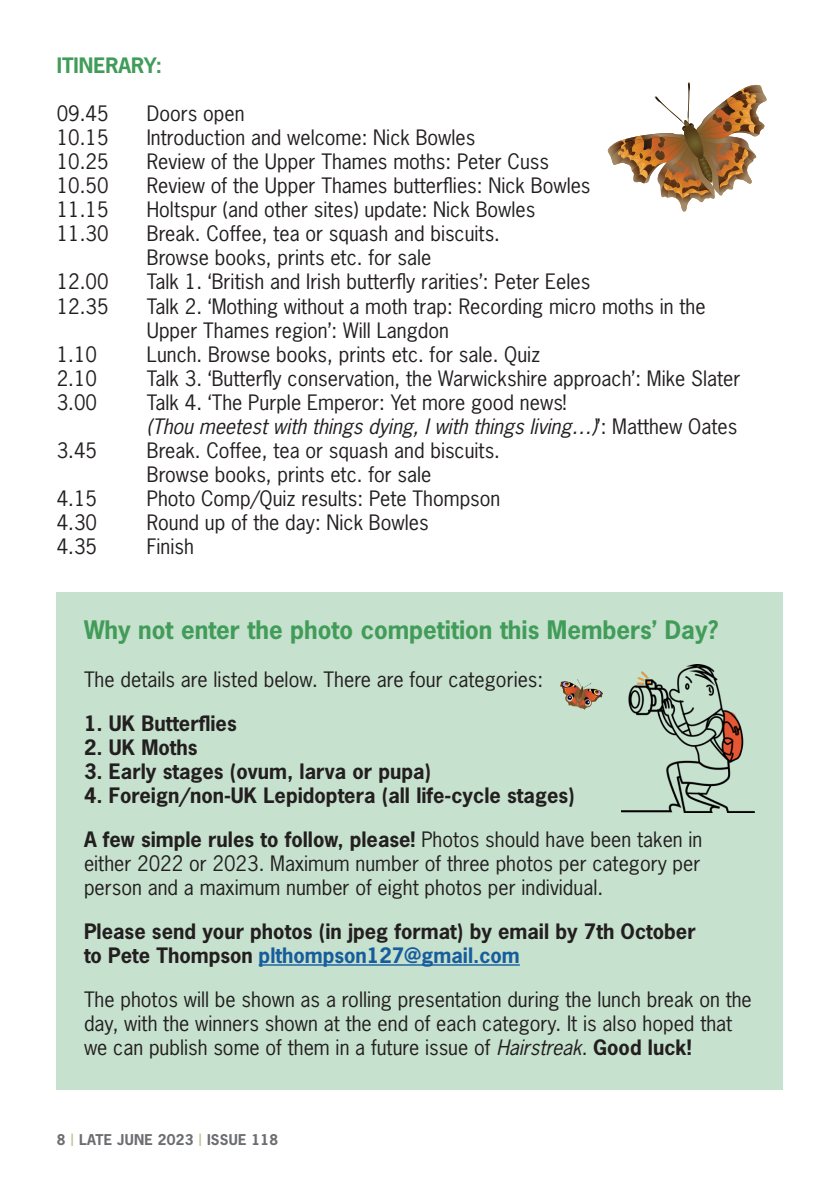
<style>
.page{position:relative;width:840px;height:1191px;background:#fff}
.page>*{position:absolute;margin:0;border:0;box-sizing:border-box;transform-origin:0 0}
.Body_Copy_Bold{font:700 24px "News Gothic";color:#429c59}
.Body_Copy_Bold-2{font:20px/24px "News Gothic";color:#231f20;text-align:justify}
.Body_Copy_Bold-3{font:700 20px "News Gothic";color:#231f20}
.Body_Copy_Bold-4{font:italic 20px "News Gothic";color:#231f20}
.Body_Copy_Bold-5{font:700 20px "News Gothic";color:#175d9e}
.Body_Copy_Bold-6{font:700 20px "News Gothic";color:#429c59}
.t1{font:700 14px "News Gothic";letter-spacing:.02em;color:#6c6d70}
.s1{font-style:normal}
.s2{font-weight:700}
.s3{color:#231f20}
.s4{font-style:italic}
.s5{font-weight:400;font-size:16px;color:#adc287}
</style>
<div class="page">
<div style="left:57px;top:592px;width:725px;height:498px;background:#c6e1cd"></div>
<hr style="left:258px;top:964px;width:261px;height:1px;background:#175d9e">
<img style="left:621px;top:664px;width:133px;height:148px">
<svg style="left:560px;top:679px;width:43px;height:31px"></svg>
<svg style="left:607px;top:82px;width:159px;height:130px"></svg>
<p class="Body_Copy_Bold-6" style="left:57px;top:53px;width:107px">ITINERARY:</p>
<p class="Body_Copy_Bold-2" style="left:57px;top:101px;width:53px">09.45</p>
<p class="Body_Copy_Bold-2" style="left:147px;top:101px;width:99px">Doors open</p>
<p class="Body_Copy_Bold-2" style="left:57px;top:125px;width:53px">10.15</p>
<p class="Body_Copy_Bold-2" style="left:147px;top:125px;width:330px">Introduction and welcome: Nick Bowles</p>
<p class="Body_Copy_Bold-2" style="left:57px;top:149px;width:53px">10.25</p>
<p class="Body_Copy_Bold-2" style="left:147px;top:149px;width:403px">Review of the Upper Thames moths: Peter Cuss</p>
<p class="Body_Copy_Bold-2" style="left:57px;top:173px;width:53px">10.50</p>
<p class="Body_Copy_Bold-2" style="left:147px;top:173px;width:445px">Review of the Upper Thames butterflies: Nick Bowles</p>
<p class="Body_Copy_Bold-2" style="left:57px;top:197px;width:53px">11.15</p>
<p class="Body_Copy_Bold-2" style="left:147px;top:197px;width:390px">Holtspur (and other sites) update: Nick Bowles</p>
<p class="Body_Copy_Bold-2" style="left:57px;top:221px;width:53px">11.30</p>
<p class="Body_Copy_Bold-2" style="left:147px;top:221px;width:354px">Break. Coffee, tea or squash and biscuits.</p>
<p class="Body_Copy_Bold-2" style="left:147px;top:245px;width:286px">Browse books, prints etc. for sale</p>
<p class="Body_Copy_Bold-2" style="left:57px;top:269px;width:53px">12.00</p>
<p class="Body_Copy_Bold-2" style="left:147px;top:269px;width:445px">Talk 1. ‘British and Irish butterfly rarities’: Peter Eeles</p>
<p class="Body_Copy_Bold-2" style="left:57px;top:293px;width:53px">12.35</p>
<p class="Body_Copy_Bold-2" style="left:147px;top:293px;width:560px">Talk 2. ‘Mothing without a moth trap: Recording micro moths in the</p>
<p class="Body_Copy_Bold-2" style="left:147px;top:317px;width:303px">Upper Thames region’: Will Langdon</p>
<p class="Body_Copy_Bold-2" style="left:57px;top:341px;width:42px">1.10</p>
<p class="Body_Copy_Bold-2" style="left:147px;top:341px;width:395px">Lunch. Browse books, prints etc. for sale. Quiz</p>
<p class="Body_Copy_Bold-2" style="left:57px;top:365px;width:42px">2.10</p>
<p class="Body_Copy_Bold-2" style="left:147px;top:365px;width:594px">Talk 3. ‘Butterfly conservation, the Warwickshire approach’: Mike Slater</p>
<p class="Body_Copy_Bold-2" style="left:57px;top:389px;width:42px">3.00</p>
<p class="Body_Copy_Bold-2" style="left:147px;top:389px;width:421px">Talk 4. ‘The Purple Emperor: Yet more good news!</p>
<p class="Body_Copy_Bold-4" style="left:147px;top:413px;width:591px">(Thou meetestwith thingsdying,Iwith thingsliving…)<span class="s1">’ : M a t t h e w O a t e s</span></p>
<p class="Body_Copy_Bold-2" style="left:57px;top:437px;width:42px">3.45</p>
<p class="Body_Copy_Bold-2" style="left:147px;top:437px;width:354px">Break. Coffee, tea or squash and biscuits.</p>
<p class="Body_Copy_Bold-2" style="left:147px;top:461px;width:286px">Browse books, prints etc. for sale</p>
<p class="Body_Copy_Bold-2" style="left:57px;top:485px;width:42px">4.15</p>
<p class="Body_Copy_Bold-2" style="left:147px;top:485px;width:355px">Photo Comp/Quiz results: Pete Thompson</p>
<p class="Body_Copy_Bold-2" style="left:57px;top:509px;width:42px">4.30</p>
<p class="Body_Copy_Bold-2" style="left:147px;top:509px;width:283px">Round up of the day: Nick Bowles</p>
<p class="Body_Copy_Bold-2" style="left:57px;top:533px;width:42px">4.35</p>
<p class="Body_Copy_Bold-2" style="left:147px;top:533px;width:49px">Finish</p>
<p class="Body_Copy_Bold" style="left:84px;top:614px;width:635px">Why not enter the photo competition this Members’ Day?</p>
<p class="Body_Copy_Bold-2" style="left:84px;top:667px;width:460px">The details are listed below. There are four categories:</p>
<p class="Body_Copy_Bold-3" style="left:84px;top:710px;width:154px">1. UK Butterflies</p>
<p class="Body_Copy_Bold-3" style="left:84px;top:734px;width:115px">2. UK Moths</p>
<p class="Body_Copy_Bold-3" style="left:84px;top:758px;width:348px">3. Early stages (ovum, larva or pupa)</p>
<p class="Body_Copy_Bold-3" style="left:84px;top:782px;width:492px">4. Foreign/non-UK Lepidoptera (all life-cycle stages)</p>
<p class="Body_Copy_Bold-2" style="left:84px;top:827px;width:619px"><span class="s2">A few simple rules to follow, please!</span> Photos should have been taken in either 2022 or 2023. Maximum number of three photos per category per person and a maximum number of eight photos per individual.</p>
<p class="Body_Copy_Bold-3" style="left:84px;top:918px;width:612px">Please send your photos (in jpeg format) by email by 7th October</p>
<p class="Body_Copy_Bold-5" style="left:84px;top:942px;width:437px"><span class="s3">to Pete Thompson</span> plthompson127@gmail.com</p>
<p class="Body_Copy_Bold-2" style="left:84px;top:987px;width:669px;text-align:left">The photos will be shown as a rolling presentation during the lunch break on the day, with the winners shown at the end of each category. It is also hoped that we can publish some of them in a future issue of <span class="s4">Hairstreak</span>. <span class="s2">Good luck!</span></p>
<p class="t1" style="left:57px;top:1130px;width:223px">8 <span class="s5">|</span> LATE JUNE 2023 <span class="s5">|</span> ISSUE 118</p>
</div>
